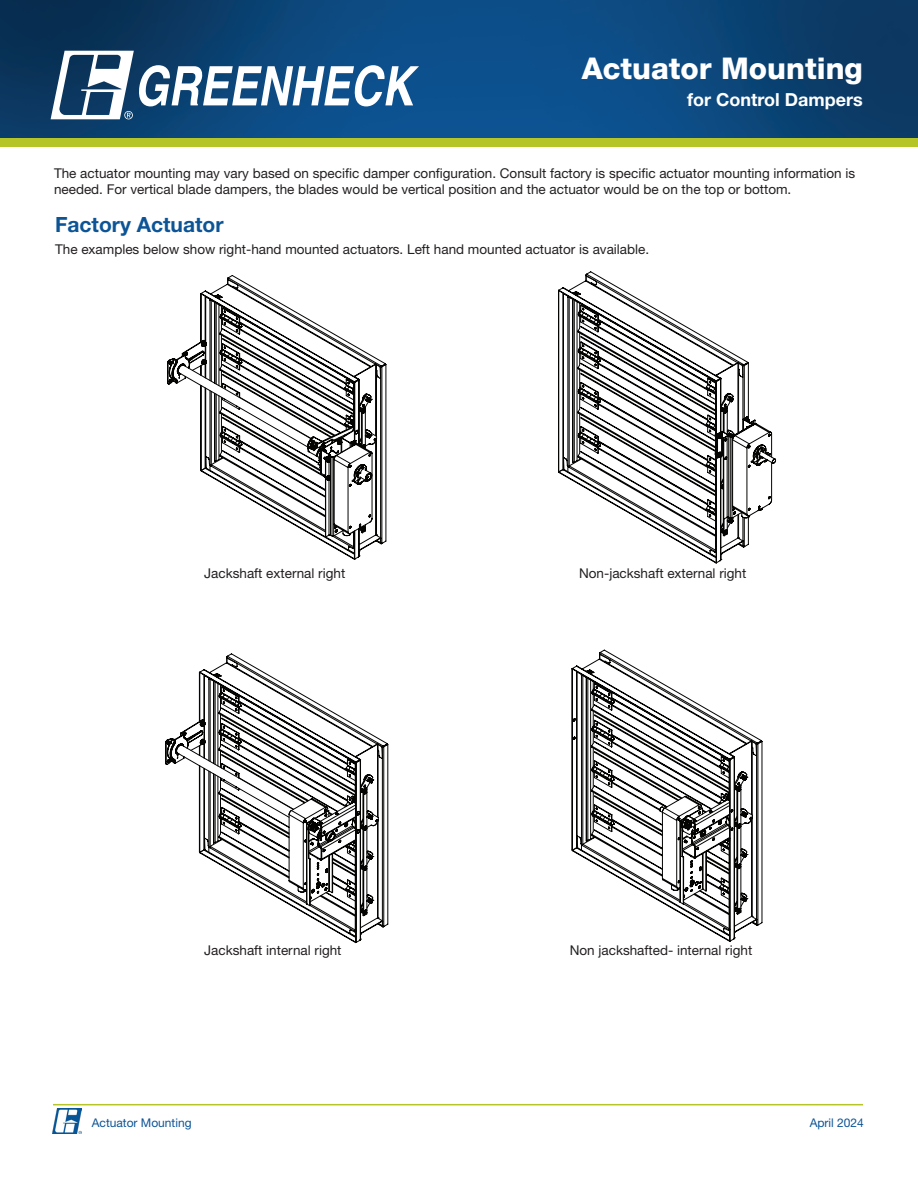
<style>
.page{position:relative;width:918px;height:1188px;background:#fff}
.page>*{position:absolute;margin:0;border:0;box-sizing:border-box;transform-origin:0 0}
.t1{font:800 30px "Helvetica Neue LT Std";color:#fff}
.Subheading{font:700 21px "Helvetica Neue LT Std";color:#0d5496}
.t2{font:700 18px "Helvetica Neue LT Std";color:#fff}
.Body{font:13.5px/16.2px "Helvetica Neue LT Std";color:#231f20}
.t3{font:12px "Helvetica Neue LT Std";color:#0d5496}
</style>
<div class="page">
<svg style="left:558px;top:275px;width:191px;height:288px"></svg>
<svg style="left:572px;top:299px;width:204px;height:240px"></svg>
<svg style="left:572px;top:654px;width:190px;height:288px"></svg>
<svg style="left:586px;top:677px;width:173px;height:263px"></svg>
<svg style="left:200px;top:279px;width:186px;height:280px"></svg>
<svg style="left:167px;top:302px;width:215px;height:242px"></svg>
<svg style="left:199px;top:658px;width:189px;height:285px"></svg>
<svg style="left:165px;top:681px;width:219px;height:246px"></svg>
<img style="left:0;top:0;width:918px;height:139px">
<div style="left:0;top:139px;width:918px;height:8px;background:#b5c527"></div>
<svg style="left:51px;top:51px;width:368px;height:68px"></svg>
<hr style="left:53px;top:1104px;width:810px;height:1px;background:#b5c527">
<img style="left:52px;top:1108px;width:30px;height:25px">
<h1 class="t1" style="left:582px;top:50px;width:283px">Actuator Mounting</h1>
<h3 class="t2" style="left:687px;top:88px;width:177px">for Control Dampers</h3>
<p class="Body" style="left:54px;top:165px;width:803px">The actuator mounting may vary based on specific damper configuration. Consult factory is specific actuator mounting information is needed. For vertical blade dampers, the blades would be vertical position and the actuator would be on the top or bottom.</p>
<p class="Subheading" style="left:55px;top:212px;width:170px">Factory Actuator</p>
<p class="Body" style="left:55px;top:241px;width:596px">The examples below show right-hand mounted actuators. Left hand mounted actuator is available.</p>
<p class="Body" style="left:204px;top:565px;width:143px">Jackshaft external right</p>
<p class="Body" style="left:579px;top:565px;width:169px">Non-jackshaft external right</p>
<p class="Body" style="left:204px;top:941px;width:139px">Jackshaft internal right</p>
<p class="Body" style="left:570px;top:941px;width:184px">Non jackshafted- internal right</p>
<p class="t3" style="left:92px;top:1116px;width:101px">Actuator Mounting</p>
<p class="t3" style="left:810px;top:1116px;width:56px">April 2024</p>
</div>
